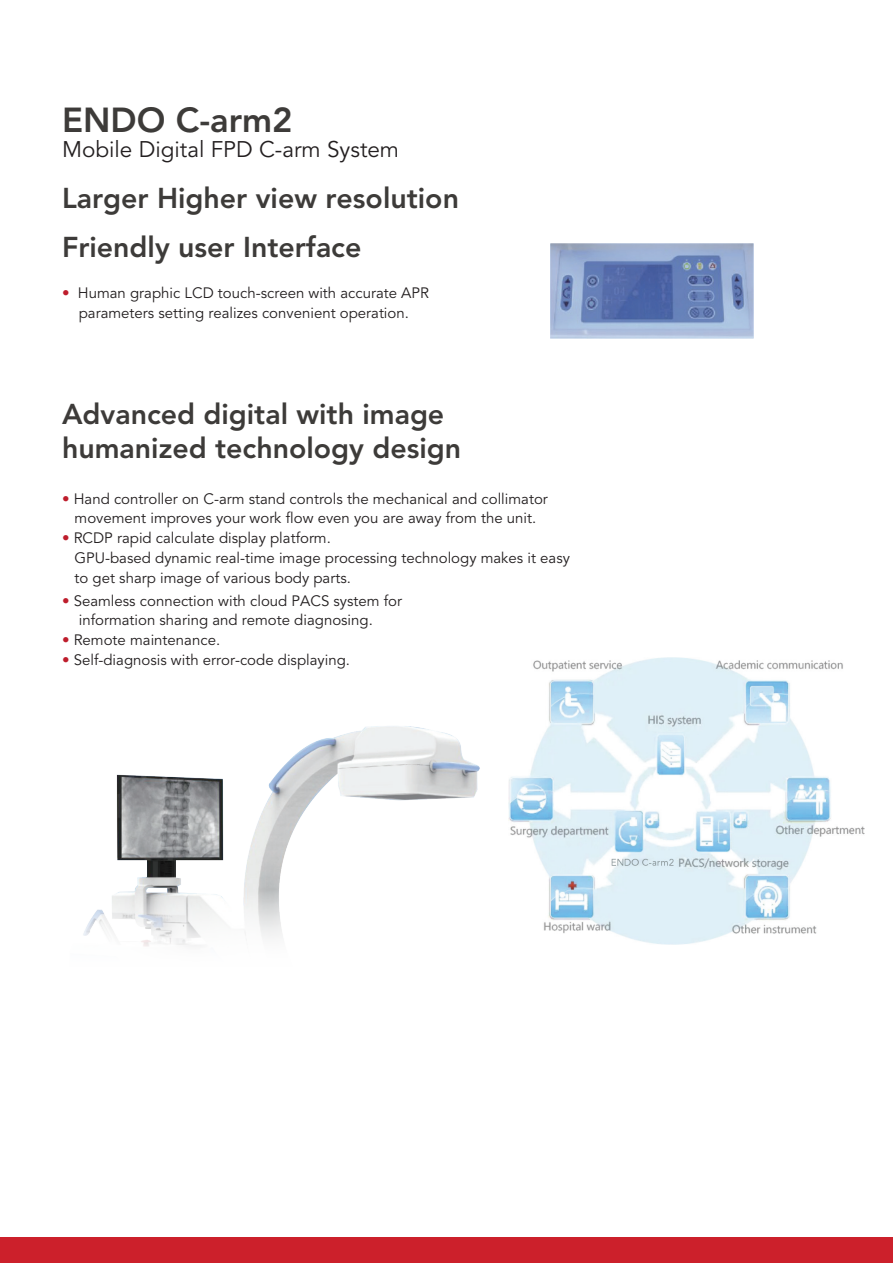
<style>
.page{position:relative;width:893px;height:1263px;background:#fff}
.page>*{position:absolute;margin:0;border:0;box-sizing:border-box;transform-origin:0 0}
.t1{font:800 34.5px "Avenir LT Pro";color:#3d3b39}
.t2{font:800 28.5px/49.1px "Avenir LT Pro";color:#3d3b39}
.t3{font:22.5px "Avenir";color:#231f20}
.t4{font:15px/19.8px "Avenir";color:#231f20;text-align:center}
.s1{color:#be1d2c}
</style>
<div class="page">
<img style="left:116px;top:726px;width:364px;height:155px">
<svg style="left:83px;top:881px;width:199px;height:66px"></svg>
<div style="left:0;top:1237px;width:893px;height:26px;background:#cc202b"></div>
<img style="left:551px;top:243px;width:203px;height:96px">
<img style="left:508px;top:657px;width:356px;height:288px">
<h1 class="t1" style="left:62px;top:100px;width:232px">ENDO C-arm2</h1>
<h3 class="t3" style="left:62px;top:133px;width:339px">Mobile Digital FPD C-arm System</h3>
<h2 class="t2" style="left:62px;top:174px;width:398px">Larger Higher view resolution<br>Friendly user Interface</h2>
<p class="t4" style="left:62px;top:284px;width:368px"><span class="s1">•</span> Human graphic LCD touch-screen with accurate APR parameters setting realizes convenient operation.</p>
<h2 class="t2" style="left:62px;top:397px;width:401px;line-height:34.2px">Advanced digital with image humanized technology design</h2>
<p class="t4" style="left:62px;top:489px;width:487px"><span class="s1">•</span> Hand controller on C-arm stand controls the mechanical and collimator movement improves your work flow even you are away from the unit.</p>
<p class="t4" style="left:75px;top:529px;width:497px;text-align:left;text-indent:-13px"><span class="s1">•</span> RCDP rapid calculate display platform.<br>GPU-based dynamic real-time image processing technology makes it easy to get sharp image of various body parts.</p>
<p class="t4" style="left:79px;top:591px;width:325px;text-align:left;text-indent:-17px"><span class="s1">•</span> Seamless connection with cloud PACS system for information sharing and remote diagnosing.</p>
<p class="t4" style="left:62px;top:631px;width:160px"><span class="s1">•</span> Remote maintenance.</p>
<p class="t4" style="left:62px;top:650px;width:289px"><span class="s1">•</span> Self-diagnosis with error-code displaying.</p>
</div>
